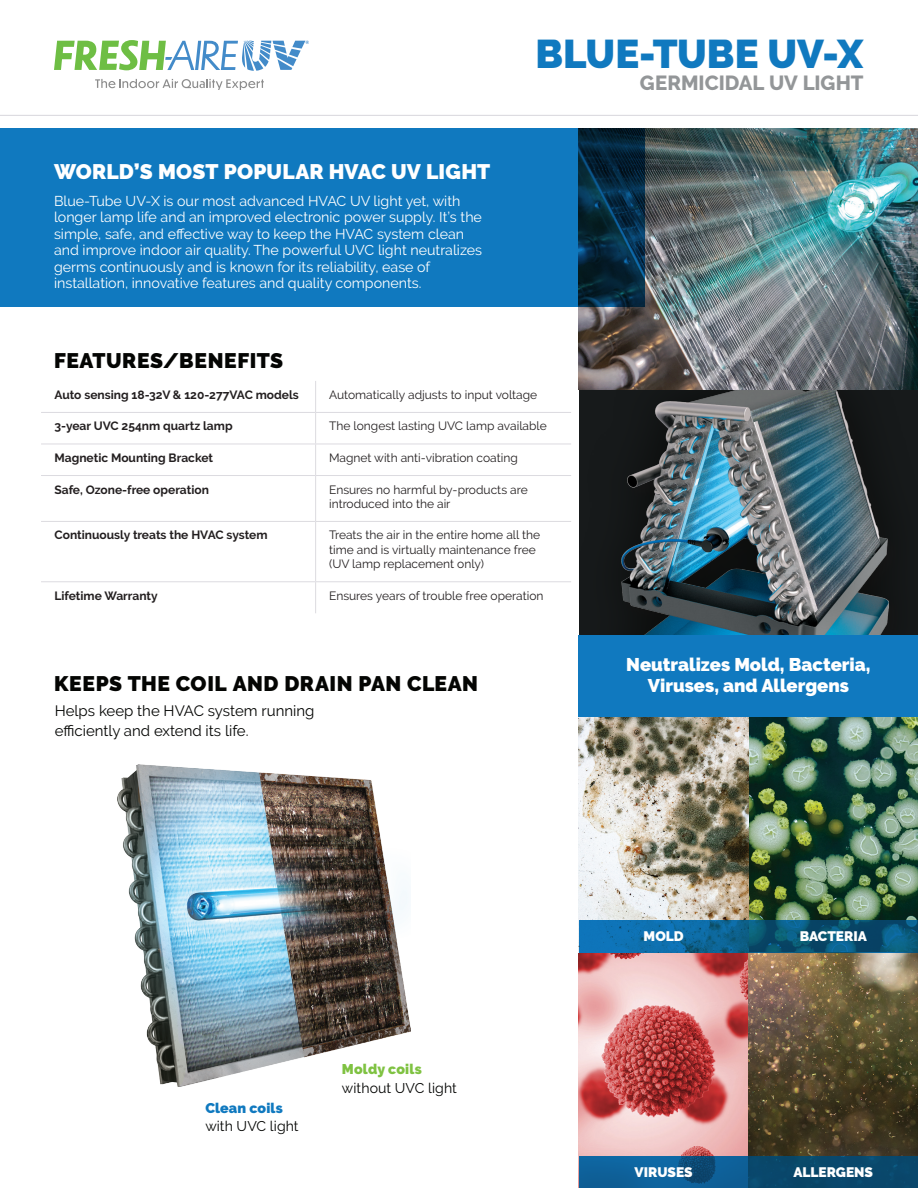
<style>
.page{position:relative;width:918px;height:1188px;background:#fff}
.page>*{position:absolute;margin:0;border:0;box-sizing:border-box;transform-origin:0 0}
.t1{font:900 39.9px "Raleway";letter-spacing:.005em;color:#1079bf}
.t2{font:900 21px "Raleway";letter-spacing:.025em;color:#040503}
.t3{font:900 21px "Raleway";letter-spacing:.005em;color:#fff}
.t4{font:800 20.4px "Raleway";color:#939698}
.t5{font:900 18.3px/20.9px "Raleway";color:#fff;text-align:center}
.t6{font:15px/19.5px "Raleway";color:#040503}
.t7{font:14.25px/16.5px "Raleway";color:#fff}
.t8{font:14.1px "Raleway";letter-spacing:.005em;color:#040503}
.t9{font:900 14.1px "Raleway";letter-spacing:.01em;color:#1079bf}
.t10{font:900 14.1px "Raleway";letter-spacing:.01em;color:#7fc242}
.t11{font:900 13.8px "Raleway";color:#fff}
.t12{font:12px/14.4px "Raleway";color:#231f20}
.t13{font:700 12px "Raleway";color:#231f20}
</style>
<div class="page">
<div style="left:573px;top:332px;width:345px;height:453px;background:#040503;opacity:.75"></div>
<img style="left:622px;top:390px;width:267px;height:245px">
<img style="left:579px;top:128px;width:339px;height:262px">
<div style="left:0;top:128px;width:645px;height:179px;background:#1079bf"></div>
<div style="left:579px;top:635px;width:339px;height:553px;background:#1079bf"></div>
<img style="left:117px;top:765px;width:293px;height:321px">
<hr style="left:0;top:115px;width:918px;height:1px;background:#dcdbe0">
<img style="left:579px;top:953px;width:169px;height:203px">
<img style="left:748px;top:717px;width:170px;height:203px">
<svg style="left:579px;top:717px;width:169px;height:203px"></svg>
<svg style="left:748px;top:953px;width:170px;height:203px"></svg>
<svg style="left:579px;top:1156px;width:339px;height:32px;fill:#0b4a6e"></svg>
<svg style="left:579px;top:920px;width:339px;height:33px"></svg>
<svg style="left:54px;top:40px;width:255px;height:31px"></svg>
<svg style="left:95px;top:79px;width:169px;height:11px"></svg>
<hr style="left:315px;top:381px;width:1px;height:31px;background:#dcdbe0">
<hr style="left:41px;top:412px;width:275px;height:1px;background:#dcdbe0">
<hr style="left:316px;top:412px;width:255px;height:1px;background:#dcdbe0">
<hr style="left:315px;top:413px;width:1px;height:31px;background:#dcdbe0">
<hr style="left:41px;top:444px;width:275px;height:1px;background:#dcdbe0">
<hr style="left:316px;top:444px;width:255px;height:1px;background:#dcdbe0">
<hr style="left:315px;top:444px;width:1px;height:31px;background:#dcdbe0">
<hr style="left:41px;top:475px;width:275px;height:1px;background:#dcdbe0">
<hr style="left:316px;top:475px;width:255px;height:1px;background:#dcdbe0">
<hr style="left:315px;top:476px;width:1px;height:45px;background:#dcdbe0">
<hr style="left:41px;top:521px;width:275px;height:1px;background:#dcdbe0">
<hr style="left:316px;top:521px;width:255px;height:1px;background:#dcdbe0">
<hr style="left:315px;top:522px;width:1px;height:59px;background:#dcdbe0">
<hr style="left:41px;top:581px;width:275px;height:1px;background:#dcdbe0">
<hr style="left:316px;top:581px;width:255px;height:1px;background:#dcdbe0">
<hr style="left:315px;top:582px;width:1px;height:31px;background:#dcdbe0">
<h2 class="t3" style="left:54px;top:160px;width:438px">WORLD’S MOST POPULAR HVAC UV LIGHT</h2>
<p class="t7" style="left:54px;top:192px;width:430px">Blue-Tube UV-X is our most advanced HVAC UV light yet, with longer lamp life and an improved electronic power supply. It’s the simple, safe, and effective way to keep the HVAC system clean and improve indoor air quality. The powerful UVC light neutralizes germs continuously and is known for its reliability, ease of installation, innovative features and quality components.</p>
<h1 class="t1" style="left:535px;top:31px;width:329px">BLUE-TUBE UV-X</h1>
<h3 class="t4" style="left:640px;top:71px;width:225px">GERMICIDAL UV LIGHT</h3>
<h2 class="t2" style="left:54px;top:348px;width:231px">FEATURES/BENEFITS</h2>
<p class="t13" style="left:55px;top:388px;width:246px">Auto sensing 18-32V &amp; 120-277VAC models</p>
<p class="t12" style="left:329px;top:387px;width:210px">Automatically adjusts to input voltage</p>
<p class="t13" style="left:55px;top:419px;width:180px">3-year UVC 254nm quartz lamp</p>
<p class="t12" style="left:329px;top:419px;width:219px">The longest lasting UVC lamp available</p>
<p class="t13" style="left:55px;top:451px;width:160px">Magnetic Mounting Bracket</p>
<p class="t12" style="left:329px;top:451px;width:190px">Magnet with anti-vibration coating</p>
<p class="t13" style="left:55px;top:482px;width:156px">Safe, Ozone-free operation</p>
<p class="t12" style="left:329px;top:482px;width:200px">Ensures no harmful by-products are introduced into the air</p>
<p class="t13" style="left:55px;top:528px;width:215px">Continuously treats the HVAC system</p>
<p class="t12" style="left:329px;top:528px;width:213px">Treats the air in the entire home all the time and is virtually maintenance free (UV lamp replacement only)</p>
<p class="t13" style="left:55px;top:589px;width:105px">Lifetime Warranty</p>
<p class="t12" style="left:329px;top:588px;width:216px">Ensures years of trouble free operation</p>
<h2 class="t2" style="left:54px;top:671px;width:426px">KEEPS THE COIL AND DRAIN PAN CLEAN</h2>
<p class="t6" style="left:55px;top:701px;width:261px">Helps keep the HVAC system running efficiently and extend its life.</p>
<p class="t9" style="left:205px;top:1100px;width:79px">Clean coils</p>
<p class="t8" style="left:205px;top:1118px;width:95px">with UVC light</p>
<p class="t10" style="left:342px;top:1061px;width:81px">Moldy coils</p>
<p class="t8" style="left:342px;top:1079px;width:117px">without UVC light</p>
<p class="t5" style="left:626px;top:655px;width:246px">Neutralizes Mold, Bacteria,<br>Viruses, and Allergens</p>
<p class="t11" style="left:644px;top:929px;width:42px">MOLD</p>
<p class="t11" style="left:635px;top:1164px;width:60px">VIRUSES</p>
<p class="t11" style="left:800px;top:929px;width:69px">BACTERIA</p>
<p class="t11" style="left:793px;top:1164px;width:81px">ALLERGENS</p>
</div>
